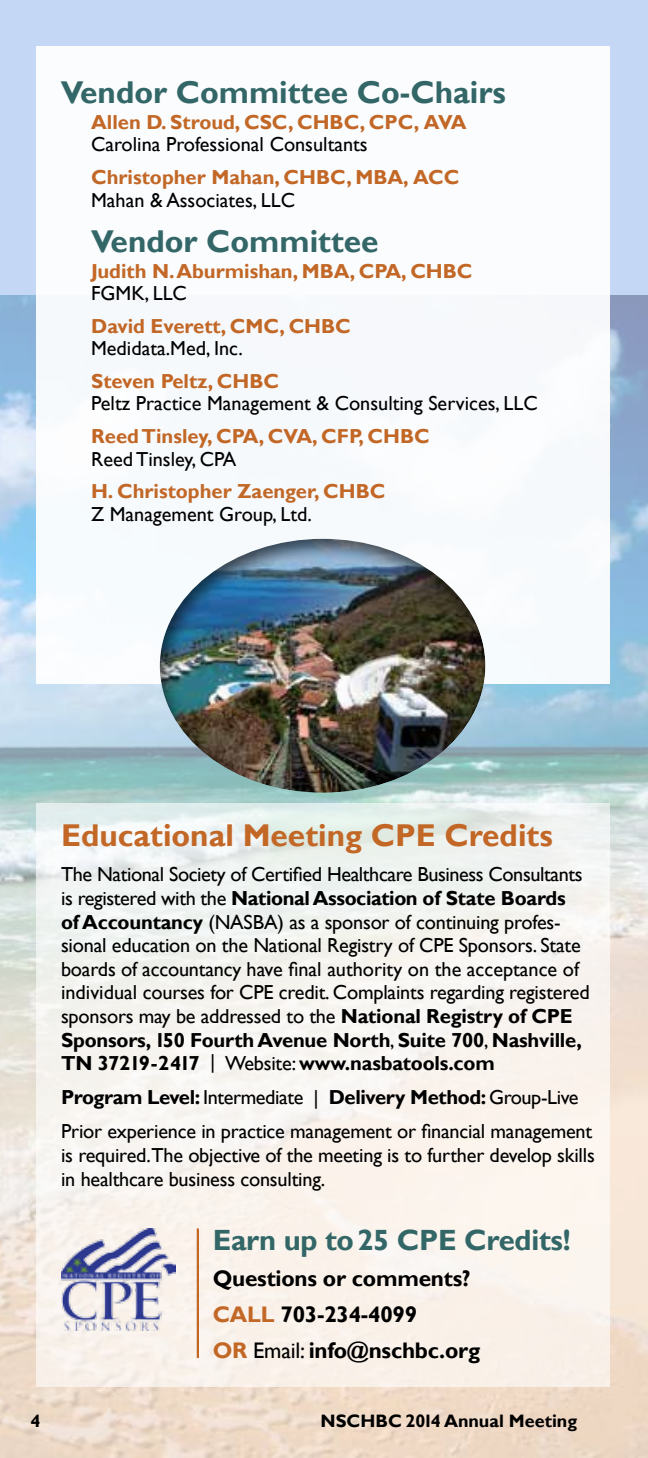
<style>
.page{position:relative;width:648px;height:1458px;background:#fff}
.page>*{position:absolute;margin:0;border:0;box-sizing:border-box;transform-origin:0 0}
.t1{font:700 31.5px "Gill Sans";color:#336667}
.t2{font:700 31.5px "Gill Sans";color:#c26726}
.t3{font:700 29.25px "Gill Sans";letter-spacing:-.01em;color:#336667}
.t4{font:700 22.5px/36px "Gill Sans";letter-spacing:-.01em;color:#000}
.t5{font:20.25px/23.6px "Gill Sans";letter-spacing:-.01em;color:#000}
.t6{font:700 20.25px "Gill Sans";color:#c26726}
.t7{font:700 18px "Gill Sans";color:#000}
.s1{font-weight:700}
.s2{color:#c26726}
.s3{font-weight:400}
</style>
<div class="page">
<img style="left:0;top:295px;width:648px;height:1163px">
<div style="left:0;top:0;width:648px;height:295px;background:#c4d7f5"></div>
<div style="left:36px;top:46px;width:573px;height:638px;background:#fff"></div>
<div style="left:159px;top:536px;width:329px;height:259px;background:#000;opacity:.63"></div>
<div style="left:36px;top:804px;width:573px;height:583px;background:linear-gradient(to bottom,#eff4f2,#fdf3eb)"></div>
<img style="left:61px;top:1228px;width:115px;height:102px">
<hr style="left:197px;top:1228px;width:2px;height:130px;background:#c26726">
<h1 class="t1" style="left:61px;top:73px;width:447px">Vendor Committee Co-Chairs</h1>
<p class="t6" style="left:91px;top:110px;width:377px">Allen D. Stroud, CSC, CHBC, CPC, AVA</p>
<p class="t5" style="left:91px;top:133px;width:278px">Carolina Professional Consultants</p>
<p class="t6" style="left:91px;top:165px;width:370px">Christopher Mahan, CHBC, MBA, ACC</p>
<p class="t5" style="left:91px;top:188px;width:205px">Mahan &amp; Associates, LLC</p>
<h1 class="t1" style="left:91px;top:222px;width:289px">Vendor Committee</h1>
<p class="t6" style="left:91px;top:259px;width:383px">Judith N. Aburmishan, MBA, CPA, CHBC</p>
<p class="t5" style="left:91px;top:282px;width:97px">FGMK, LLC</p>
<p class="t6" style="left:91px;top:314px;width:261px">David Everett, CMC, CHBC</p>
<p class="t5" style="left:91px;top:337px;width:153px">Medidata.Med, Inc.</p>
<p class="t6" style="left:91px;top:369px;width:190px">Steven Peltz, CHBC</p>
<p class="t5" style="left:91px;top:392px;width:448px">Peltz Practice Management &amp; Consulting Services, LLC</p>
<p class="t6" style="left:91px;top:424px;width:340px">Reed Tinsley, CPA, CVA, CFP, CHBC</p>
<p class="t5" style="left:91px;top:447px;width:147px">Reed Tinsley, CPA</p>
<p class="t6" style="left:91px;top:479px;width:296px">H. Christopher Zaenger, CHBC</p>
<p class="t5" style="left:91px;top:502px;width:222px">Z Management Group, Ltd.</p>
<h1 class="t2" style="left:61px;top:817px;width:493px">Educational Meeting CPE Credits</h1>
<p class="t5" style="left:61px;top:863px;width:530px">The National Society of Certified Healthcare Business Consultants is registered with the <span class="s1">National Association of State Boards<br>of Accountancy</span> (NASBA) as a sponsor of continuing profes&shy;sional education on the National Registry of CPE Sponsors. State boards of accountancy have final authority on the acceptance of individual courses for CPE credit. Complaints regarding registered sponsors may be addressed to the <span class="s1">National Registry of CPE Sponsors, 150 Fourth Avenue North</span>, <span class="s1">Suite 700</span>, <span class="s1">Nashville, TN 37219-2417</span> | Website: <span class="s1">www.nasbatools.com</span></p>
<p class="t5" style="left:61px;top:1081px;width:533px;line-height:33.8px"><span class="s1">Program Level:</span> Intermediate | <span class="s1">Delivery Method:</span> Group-Live<br>Prior experience in practice management or financial management</p>
<p class="t5" style="left:61px;top:1143px;width:535px;line-height:24.8px">is required.The objective of the meeting is to further develop skills in healthcare business consulting.</p>
<h2 class="t3" style="left:213px;top:1222px;width:359px">Earn up to 25 CPE Credits!</h2>
<p class="t4" style="left:213px;top:1261px;width:269px">Questions or comments?<br><span class="s2">CALL</span> 703-234-4099<br><span class="s2">OR</span> <span class="s3">Email:</span> info@nschbc.org</p>
<p class="t7" style="left:30px;top:1411px;width:11px">4</p>
<p class="t7" style="left:321px;top:1411px;width:258px">NSCHBC 2014 Annual Meeting</p>
</div>
